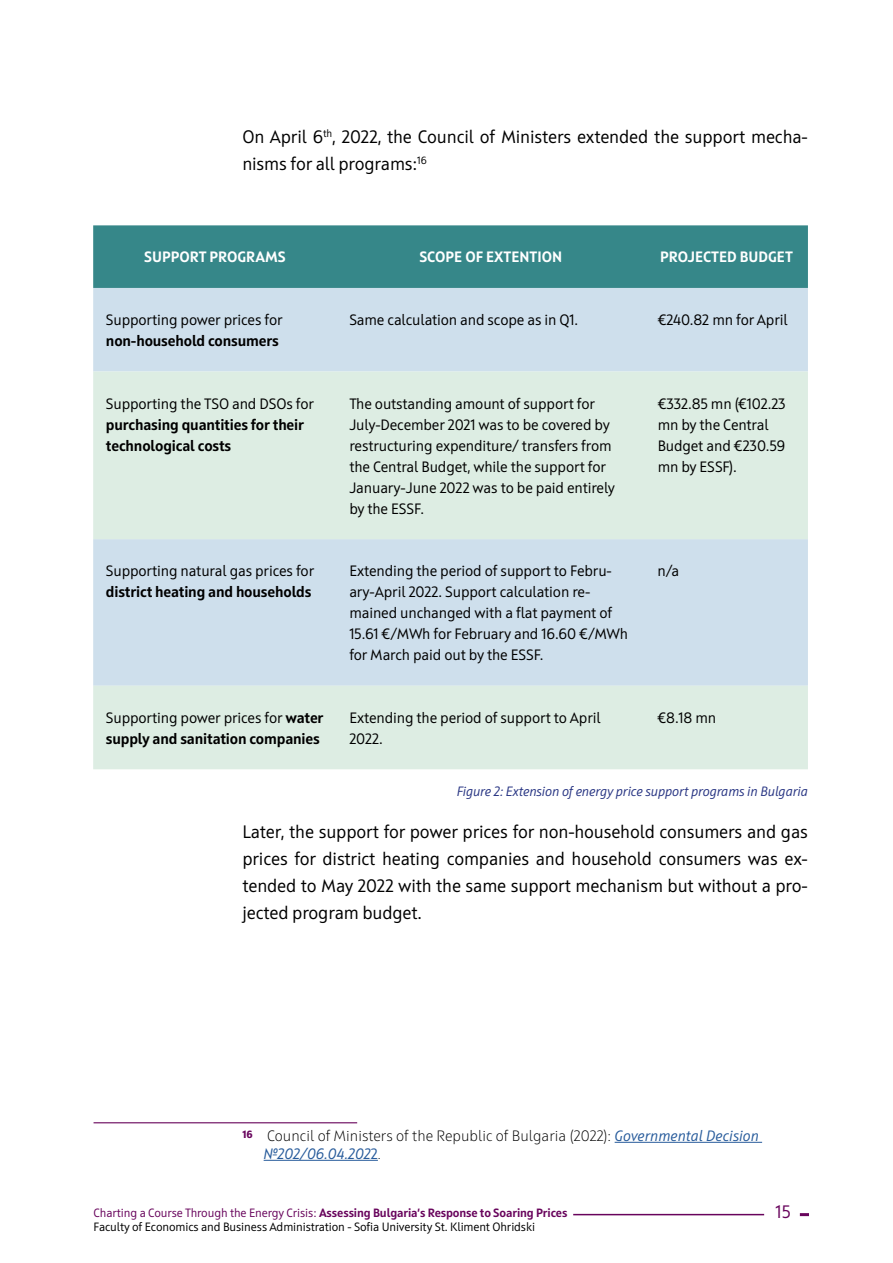
<style>
.page{position:relative;width:893px;height:1263px;background:#fff}
.page>*{position:absolute;margin:0;border:0;box-sizing:border-box;transform-origin:0 0}
.t1{font:18px/27px "Squad";letter-spacing:-.01em;color:#000}
.t2{font:18px "Squad";color:#68045c}
.t3{font:15px/21px "Squad";letter-spacing:-.01em;color:#000}
.t4{font:700 15px/21px "Squad";letter-spacing:-.01em;color:#000}
.t5{font:300 15px/18px "Squad";color:#000}
.t6{font:700 15px "Squad";color:#fff}
.t7{font:italic 13.5px "Squad";letter-spacing:-.01em;color:#283583}
.t8{font:12px/14.4px "Squad";letter-spacing:-.01em;color:#000}
.s1{font-weight:400}
.s2{font-weight:400;font-style:italic;color:#275b9b}
.s3{font-weight:400;color:#275b9b}
.s4{font-size:13.5px}
.s5{color:#68045c}
.s6{font-weight:700;color:#68045c}
</style>
<div class="page">
<hr style="left:94px;top:1122px;width:263px;height:1px;background:#68045c">
<hr style="left:615px;top:1142px;width:147px;height:1px;background:#275b9b">
<hr style="left:264px;top:1160px;width:114px;height:1px;background:#275b9b">
<div style="left:93px;top:225px;width:715px;height:63px;background:#368789"></div>
<div style="left:93px;top:288px;width:715px;height:84px;background:#cedfec"></div>
<svg style="left:93px;top:372px;width:715px;height:397px;background:#d7e7e6"></svg>
<hr style="left:573px;top:1214px;width:191px;height:1px;background:#68045c">
<svg style="left:800px;top:1213px;width:9px;height:3px"></svg>
<p class="t1" style="left:242px;top:123px;width:567px">On April 6<sup>th</sup>, 2022, the Council of Ministers extended the support mecha&shy;nisms for all programs:<sup>16</sup></p>
<p class="t6" style="left:144px;top:248px;width:143px">SUPPORT PROGRAMS</p>
<p class="t6" style="left:419px;top:248px;width:144px">SCOPE OF EXTENTION</p>
<p class="t6" style="left:660px;top:248px;width:134px">PROJECTED BUDGET</p>
<p class="t3" style="left:106px;top:309px;width:178px">Supporting power prices for</p>
<p class="t4" style="left:106px;top:330px;width:175px">non-household consumers</p>
<p class="t3" style="left:349px;top:309px;width:230px">Same calculation and scope as in Q1.</p>
<p class="t3" style="left:658px;top:309px;width:132px">€240.82 mn for April</p>
<p class="t3" style="left:106px;top:393px;width:210px">Supporting the TSO and DSOs for</p>
<p class="t4" style="left:106px;top:414px;width:200px">purchasing quantities for their technological costs</p>
<p class="t3" style="left:349px;top:393px;width:267px">The outstanding amount of support for July-December 2021 was to be covered by restructuring expenditure/ transfers from the Central Budget, while the support for January-June 2022 was to be paid entirely by the ESSF.</p>
<p class="t3" style="left:658px;top:393px;width:130px">€332.85 mn (€102.23 mn by the Central<br>Budget and €230.59 mn by ESSF).</p>
<p class="t3" style="left:106px;top:560px;width:210px">Supporting natural gas prices for</p>
<p class="t4" style="left:106px;top:581px;width:207px">district heating and households</p>
<p class="t3" style="left:349px;top:560px;width:280px">Extending the period of support to Febru&shy;ary-April 2022. Support calculation re&shy;mained unchanged with a flat payment of 15.61 €/MWh for February and 16.60 €/MWh for March paid out by the ESSF.</p>
<p class="t3" style="left:658px;top:560px;width:23px">n/a</p>
<p class="t4" style="left:106px;top:707px;width:219px"><span class="s1">Supporting power prices for</span> water supply and sanitation companies</p>
<p class="t3" style="left:349px;top:707px;width:253px">Extending the period of support to April<br>2022.</p>
<p class="t3" style="left:658px;top:707px;width:60px">€8.18 mn</p>
<p class="t7" style="left:457px;top:783px;width:353px">Figure 2: Extension of energy price support programs in Bulgaria</p>
<p class="t1" style="left:242px;top:818px;width:567px;text-align:justify">Later, the support for power prices for non-household consumers and gas prices for district heating companies and household consumers was ex&shy;tended to May 2022 with the same support mechanism but without a pro&shy;jected program budget.</p>
<p class="t5" style="left:264px;top:1127px;width:497px;text-indent:-21px"><sup>16</sup> Council of Ministers of the Republic of Bulgaria (2022): <span class="s2">Governmental Decision №202/06.04.202</span><span class="s3">2</span><span class="s4">.</span></p>
<p class="t8" style="left:94px;top:1205px;width:475px"><span class="s5">Charting a Course Through the Energy Crisis:</span> <span class="s6">Assessing Bulgaria’s Response to Soaring Prices<br></span>Faculty of Economics and Business Administration - Sofia University St. Kliment Ohridski</p>
<p class="t2" style="left:776px;top:1201px;width:17px">15</p>
</div>
